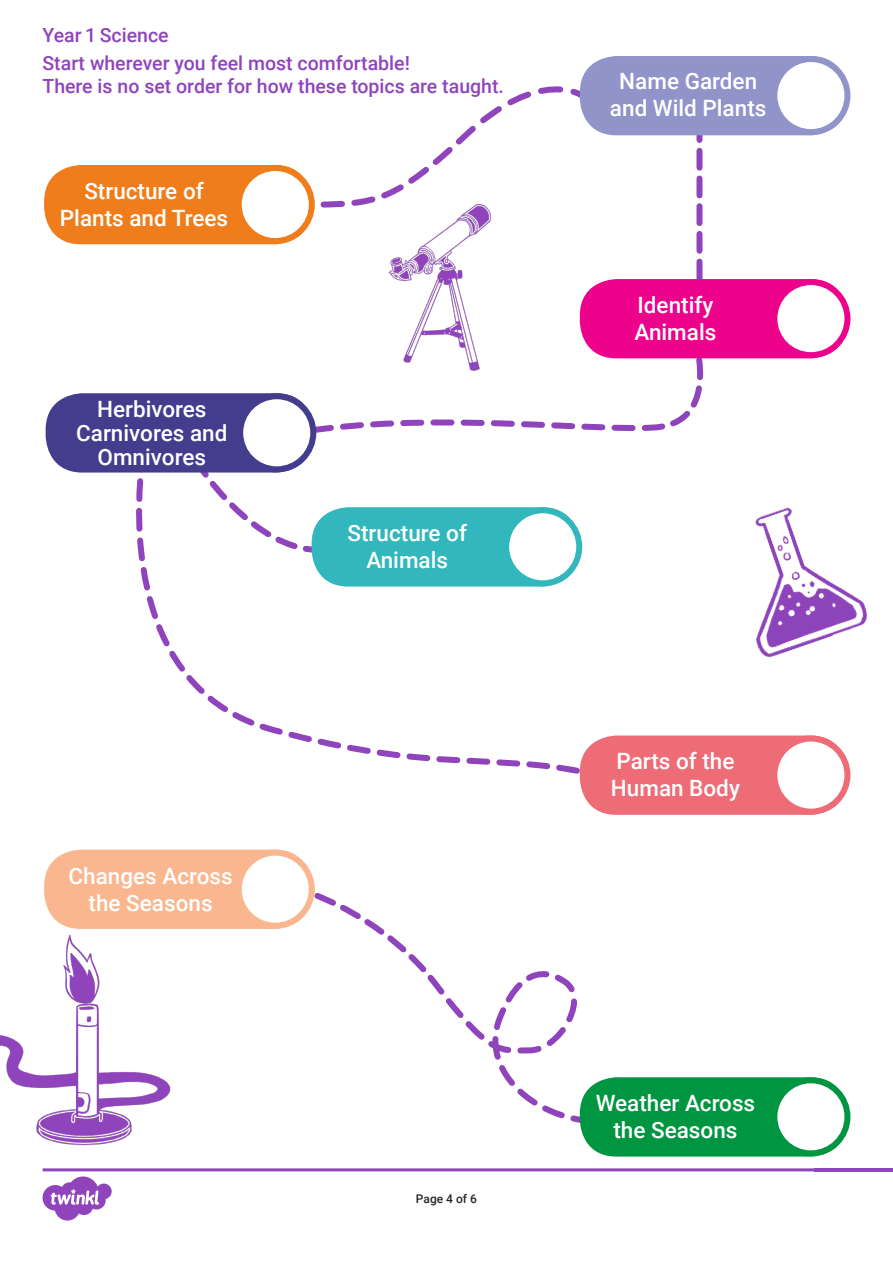
<style>
.page{position:relative;width:893px;height:1263px;background:#fff}
.page>*{position:absolute;margin:0;border:0;box-sizing:border-box;transform-origin:0 0}
.t1{font:500 22.5px/27px "Roboto";color:#fff;text-align:center}
.t2{font:500 19.5px/23.4px "Roboto";color:#8f44bb}
.Page_Numbers{font:500 12px "Roboto";color:#282526}
</style>
<div class="page">
<svg style="left:296px;top:84px;width:292px;height:121px"></svg>
<svg style="left:696px;top:135px;width:6px;height:144px"></svg>
<svg style="left:283px;top:335px;width:421px;height:112px"></svg>
<svg style="left:136px;top:454px;width:461px;height:326px"></svg>
<svg style="left:298px;top:893px;width:291px;height:234px"></svg>
<div style="left:46px;top:393px;width:267px;height:80px;background:#443c8c;border-radius:37px"></div>
<div style="left:240px;top:396px;width:73px;height:73px;background:#fff;border-radius:50%"></div>
<div style="left:237px;top:393px;width:79px;height:79px;border:6px solid #443c8c;border-radius:50%"></div>
<div style="left:580px;top:735px;width:267px;height:80px;background:#ed6c76;border-radius:37px"></div>
<div style="left:774px;top:738px;width:73px;height:74px;background:#fff;border-radius:50%"></div>
<div style="left:771px;top:735px;width:79px;height:80px;border:6px solid #ed6c76;border-radius:50%"></div>
<div style="left:44px;top:850px;width:268px;height:79px;background:#fab78f;border-radius:37px"></div>
<div style="left:239px;top:853px;width:73px;height:73px;background:#fff;border-radius:50%"></div>
<div style="left:236px;top:850px;width:79px;height:79px;border:6px solid #fab78f;border-radius:50%"></div>
<div style="left:580px;top:1077px;width:267px;height:79px;background:#009641;border-radius:37px"></div>
<div style="left:774px;top:1080px;width:73px;height:73px;background:#fff;border-radius:50%"></div>
<div style="left:771px;top:1077px;width:79px;height:79px;border:6px solid #009641;border-radius:50%"></div>
<div style="left:580px;top:279px;width:267px;height:79px;background:#ed028c;border-radius:37px"></div>
<div style="left:774px;top:282px;width:73px;height:73px;background:#fff;border-radius:50%"></div>
<div style="left:771px;top:279px;width:79px;height:79px;border:6px solid #ed028c;border-radius:50%"></div>
<div style="left:44px;top:165px;width:268px;height:79px;background:#ef7d1b;border-radius:37px"></div>
<div style="left:239px;top:168px;width:73px;height:73px;background:#fff;border-radius:50%"></div>
<div style="left:236px;top:165px;width:79px;height:79px;border:6px solid #ef7d1b;border-radius:50%"></div>
<div style="left:580px;top:56px;width:267px;height:79px;background:#9194c9;border-radius:37px"></div>
<div style="left:774px;top:59px;width:73px;height:73px;background:#fff;border-radius:50%"></div>
<div style="left:771px;top:56px;width:79px;height:79px;border:6px solid #9194c9;border-radius:50%"></div>
<div style="left:312px;top:507px;width:267px;height:79px;background:#31b7bc;border-radius:37px"></div>
<div style="left:506px;top:510px;width:73px;height:73px;background:#fff;border-radius:50%"></div>
<div style="left:503px;top:507px;width:79px;height:79px;border:6px solid #31b7bc;border-radius:50%"></div>
<img style="left:0;top:915px;width:171px;height:231px">
<img style="left:671px;top:446px;width:196px;height:212px">
<img style="left:830px;top:60px;width:21px;height:71px">
<img style="left:302px;top:205px;width:197px;height:177px">
<svg style="left:43px;top:1168px;width:810px;height:53px"></svg>
<hr style="left:814px;top:1168px;width:79px;height:3px;background:#8f44bb">
<div style="left:798px;top:1174px;width:59px;height:53px;background:#fff"></div>
<p class="t2" style="left:43px;top:23px;width:128px">Year 1 Science</p>
<p class="t2" style="left:43px;top:51px;width:463px">Start wherever you feel most comfortable!<br>There is no set order for how these topics are taught.</p>
<p class="t1" style="left:60px;top:176px;width:170px">Structure of<br>Plants and Trees</p>
<p class="t1" style="left:76px;top:396px;width:153px;line-height:24px">Herbivores<br>Carnivores and<br>Omnivores</p>
<p class="t1" style="left:348px;top:519px;width:121px">Structure of<br>Animals</p>
<p class="t1" style="left:69px;top:861px;width:166px">Changes Across the Seasons</p>
<p class="Page_Numbers" style="left:416px;top:1190px;width:63px">Page 4 of 6</p>
<p class="t1" style="left:610px;top:66px;width:158px">Name Garden and Wild Plants</p>
<p class="t1" style="left:635px;top:291px;width:83px;text-align:left">Identify<br>Animals</p>
<p class="t1" style="left:611px;top:747px;width:130px;text-align:left">Parts of the<br>Human Body</p>
<p class="t1" style="left:596px;top:1089px;width:161px">Weather Across the Seasons</p>
</div>
